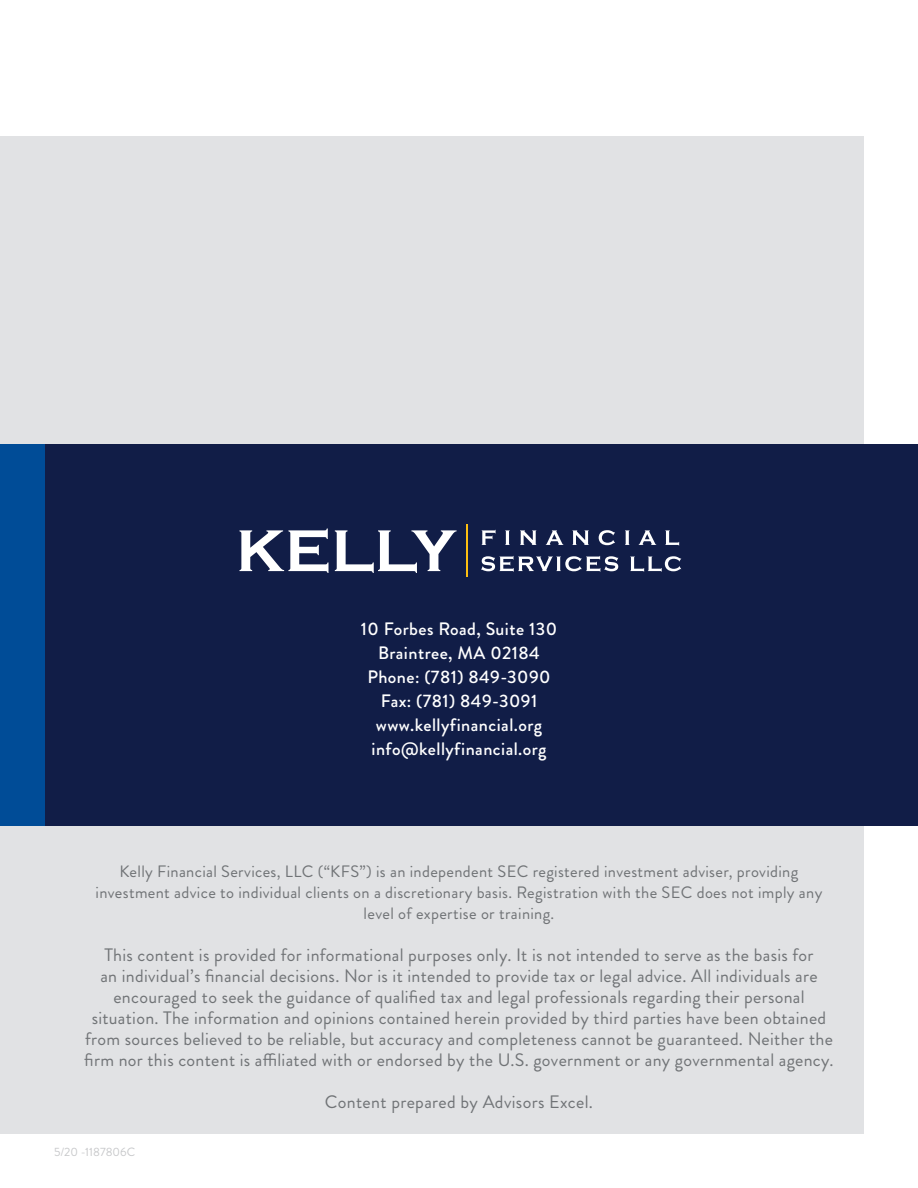
<style>
.page{position:relative;width:918px;height:1188px;background:#fff}
.page>*{position:absolute;margin:0;border:0;box-sizing:border-box;transform-origin:0 0}
.t1{font:18px/21px "Brandon Grotesque";letter-spacing:.015em;color:#808285;text-align:center}
.contact_info{font:500 18px "Brandon Grotesque";letter-spacing:.025em;color:#fff}
.t2{font:16.5px/21px "Brandon Grotesque";letter-spacing:.02em;color:#808285;text-align:center}
.t3{font:12px "Brandon Grotesque";color:#c7c8ca}
</style>
<div class="page">
<div style="left:0;top:136px;width:864px;height:998px;background:#e1e2e4"></div>
<div style="left:45px;top:444px;width:873px;height:382px;background:#111d47"></div>
<div style="left:0;top:444px;width:45px;height:382px;background:#004c97"></div>
<hr style="left:466px;top:525px;width:1px;height:52px;background:#fdbf11">
<svg style="left:239px;top:528px;width:90px;height:45px"></svg>
<svg style="left:335px;top:530px;width:122px;height:43px"></svg>
<svg style="left:482px;top:530px;width:14px;height:15px"></svg>
<svg style="left:505px;top:530px;width:5px;height:15px"></svg>
<svg style="left:520px;top:530px;width:16px;height:15px"></svg>
<svg style="left:546px;top:530px;width:17px;height:15px"></svg>
<svg style="left:572px;top:530px;width:17px;height:15px"></svg>
<svg style="left:599px;top:530px;width:16px;height:15px"></svg>
<svg style="left:625px;top:530px;width:5px;height:15px"></svg>
<svg style="left:639px;top:530px;width:17px;height:15px"></svg>
<svg style="left:665px;top:530px;width:14px;height:16px"></svg>
<svg style="left:481px;top:556px;width:137px;height:16px"></svg>
<svg style="left:630px;top:556px;width:51px;height:16px"></svg>
<p class="contact_info" style="left:361px;top:617px;width:198px">10 Forbes Road, Suite 130</p>
<p class="contact_info" style="left:378px;top:641px;width:163px">Braintree, MA 02184</p>
<p class="contact_info" style="left:367px;top:665px;width:185px">Phone: (781) 849-3090</p>
<p class="contact_info" style="left:381px;top:689px;width:158px">Fax: (781) 849-3091</p>
<p class="contact_info" style="left:376px;top:713px;width:168px">www.kellyfinancial.org</p>
<p class="contact_info" style="left:372px;top:737px;width:176px">info@kellyfinancial.org</p>
<p class="t2" style="left:96px;top:861px;width:728px">Kelly Financial Services, LLC (“KFS”) is an independent SEC registered investment adviser, providing investment advice to individual clients on a discretionary basis. Registration with the SEC does not imply any level of expertise or training.</p>
<p class="t1" style="left:84px;top:944px;width:751px">This content is provided for informational purposes only. It is not intended to serve as the basis for<br>an individual’s financial decisions. Nor is it intended to provide tax or legal advice. All individuals are encouraged to seek the guidance of qualified tax and legal professionals regarding their personal situation. The information and opinions contained herein provided by third parties have been obtained from sources believed to be reliable, but accuracy and completeness cannot be guaranteed. Neither the firm nor this content is affiliated with or endorsed by the U.S. government or any governmental agency.</p>
<p class="t1" style="left:325px;top:1091px;width:270px">Content prepared by Advisors Excel.</p>
<p class="t3" style="left:54px;top:1144px;width:83px">5/20 -1187806C</p>
</div>
